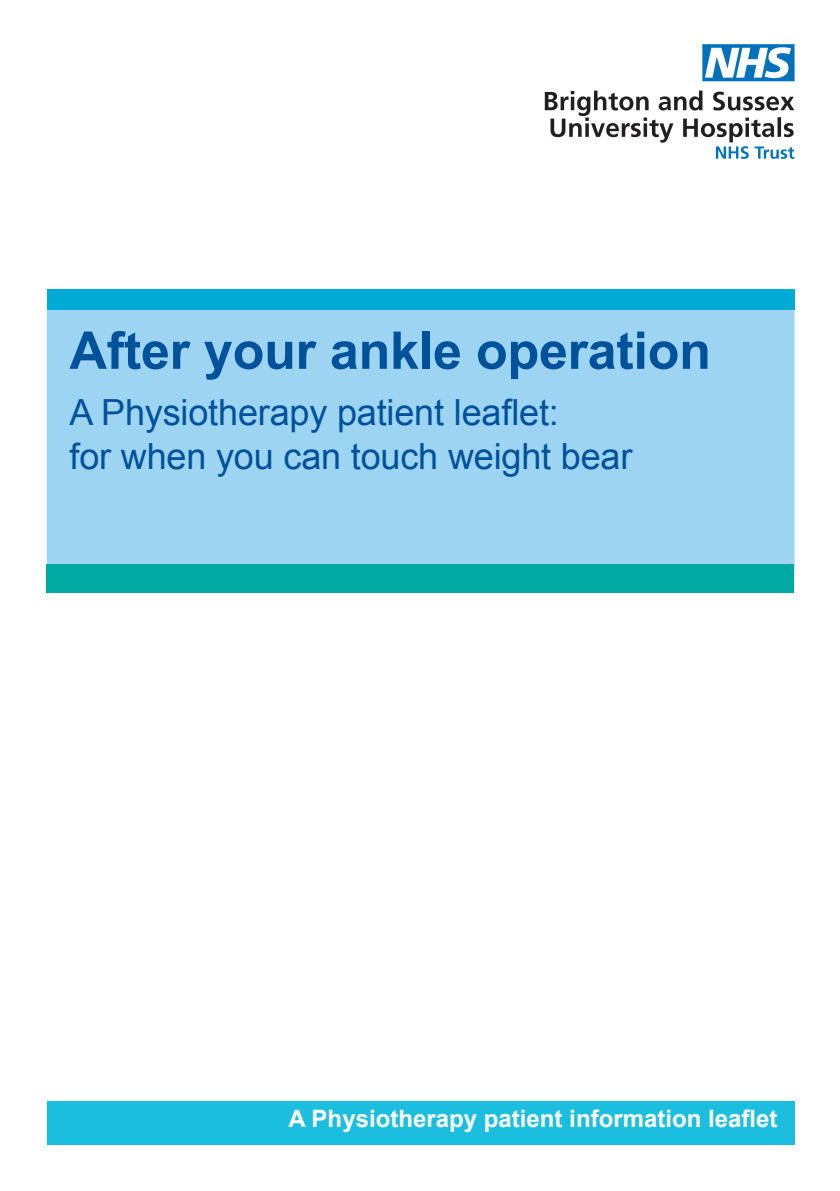
<style>
.page{position:relative;width:840px;height:1191px;background:#fff}
.page>*{position:absolute;margin:0;border:0;box-sizing:border-box;transform-origin:0 0}
.t1{font:700 52px "Arial";letter-spacing:-.005em;color:#01519b}
.t2{font:36px "Arial";letter-spacing:-.005em;color:#01519b}
.t3{font:700 24px "Arial";color:#fff}
</style>
<div class="page">
<svg style="left:544px;top:91px;width:249px;height:68px"></svg>
<svg style="left:702px;top:44px;width:92px;height:37px"></svg>
<div style="left:47px;top:310px;width:747px;height:261px;background:#9dd4f1"></div>
<div style="left:47px;top:289px;width:747px;height:21px;background:#00acd5"></div>
<div style="left:46px;top:564px;width:747px;height:28px;background:#00a9a2"></div>
<div style="left:47px;top:1101px;width:747px;height:43px;background:#1cbedf"></div>
<p class="t1" style="left:69px;top:316px;width:642px">After your ankle operation</p>
<p class="t2" style="left:69px;top:388px;width:490px">A Physiotherapy patient leaflet:</p>
<p class="t2" style="left:69px;top:432px;width:564px">for when you can touch weight bear</p>
<p class="t3" style="left:288px;top:1102px;width:490px">A Physiotherapy patient information leaflet</p>
</div>
